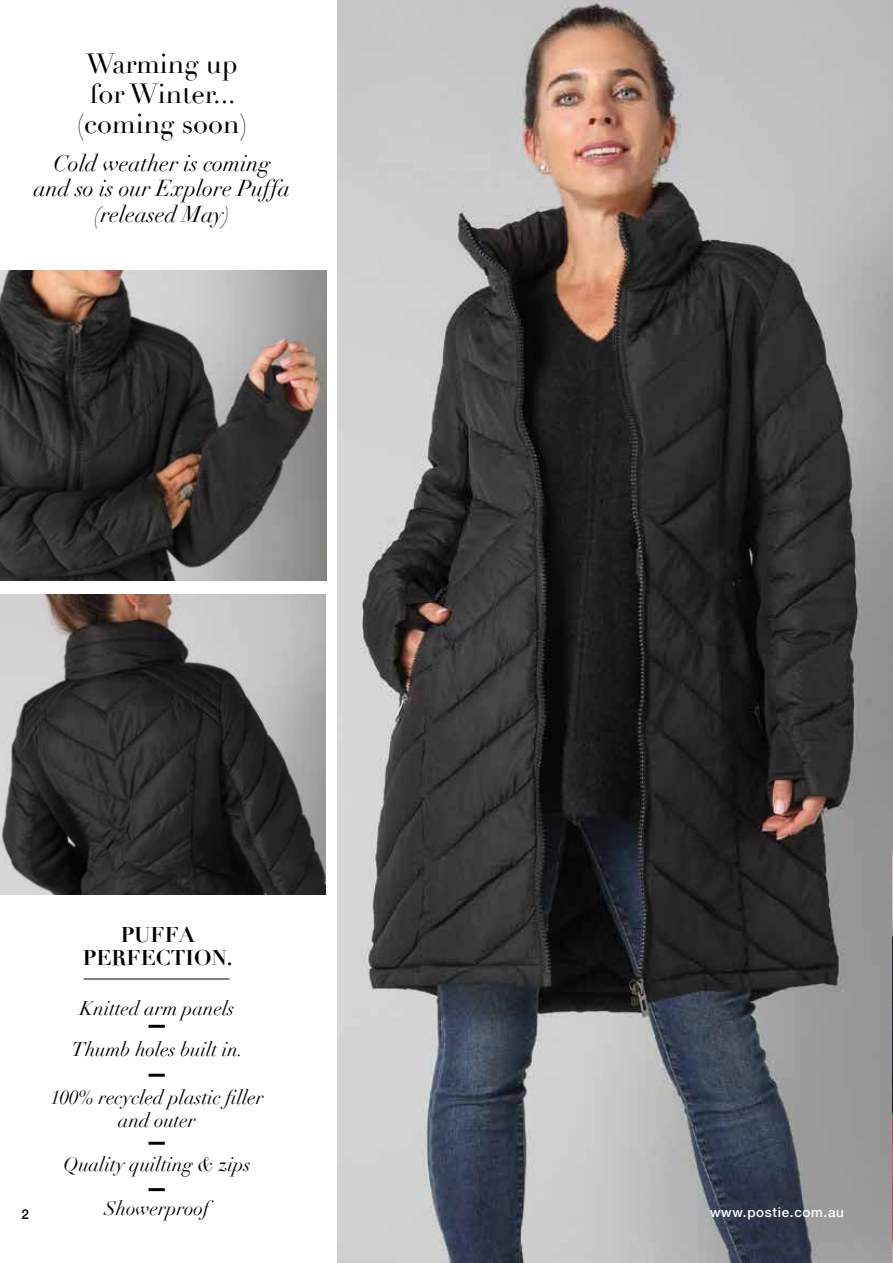
<style>
.page{position:relative;width:893px;height:1263px;background:#fff}
.page>*{position:absolute;margin:0;border:0;box-sizing:border-box;transform-origin:0 0}
.t1{font:27px/30px "Didot";color:#000;text-align:center}
.t2{font:italic 22.5px/25.5px "Didot";color:#000;text-align:center}
.t3{font:700 20.85px/22.5px "Didot";color:#000;text-align:center}
.t4{font:italic 19.5px/41px "Didot";color:#000;text-align:center}
.t5{font:500 13.5px "Helvetica Neue";letter-spacing:.05em;color:#fff}
.t6{font:500 13.5px "Helvetica Neue";color:#000}
</style>
<div class="page">
<img style="left:338px;top:0;width:555px;height:1263px">
<img style="left:0;top:270px;width:326px;height:310px">
<img style="left:0;top:594px;width:326px;height:301px">
<img style="left:892px;top:852px;width:1px;height:411px">
<hr style="left:84px;top:979px;width:145px;height:1px;background:#000">
<hr style="left:148px;top:1025px;width:17px;height:3px;background:#000">
<hr style="left:148px;top:1074px;width:17px;height:3px;background:#000">
<hr style="left:148px;top:1142px;width:17px;height:3px;background:#000">
<hr style="left:148px;top:1188px;width:17px;height:3px;background:#000">
<h1 class="t1" style="left:77px;top:49px;width:172px">Warming up for Winter... (coming soon)</h1>
<p class="t2" style="left:34px;top:150px;width:258px">Cold weather is coming and so is our Explore Puffa (released May)</p>
<p class="t3" style="left:83px;top:924px;width:151px">PUFFA<br>PERFECTION.</p>
<p class="t4" style="left:72px;top:987px;width:173px">Knitted arm panels<br>Thumb holes built in.</p>
<p class="t4" style="left:50px;top:1086px;width:215px;line-height:22.5px">100% recycled plastic filler and outer</p>
<p class="t4" style="left:64px;top:1143px;width:189px">Quality quilting &amp; zips</p>
<p class="t4" style="left:104px;top:1187px;width:107px">Showerproof</p>
<p class="t6" style="left:22px;top:1203px;width:9px">2</p>
<p class="t5" style="left:710px;top:1201px;width:135px">www.postie.com.au</p>
</div>
